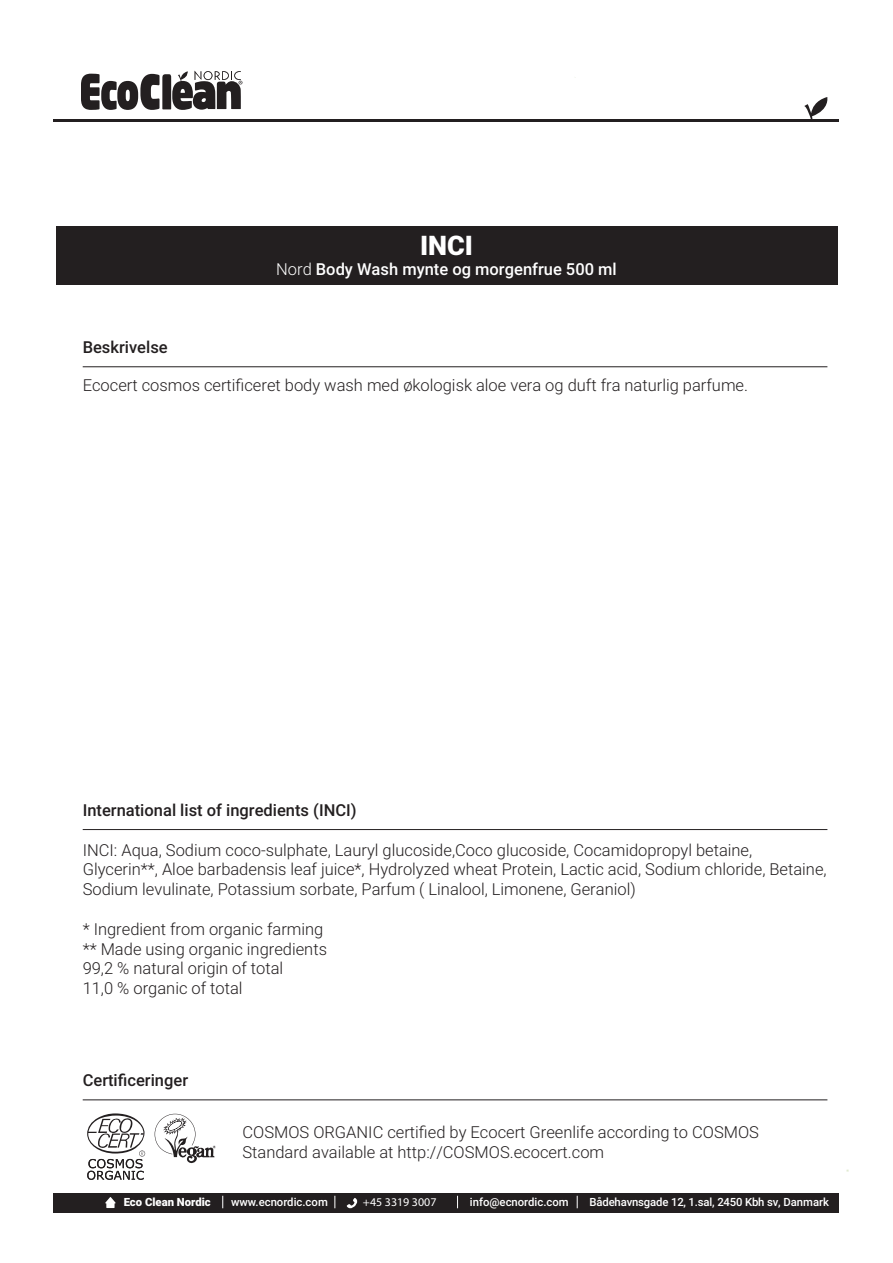
<style>
.page{position:relative;width:893px;height:1263px;background:#fff}
.page>*{position:absolute;margin:0;border:0;box-sizing:border-box;transform-origin:0 0}
.t1{font:900 27px "Roboto";color:#fff}
.t2{font:300 16.5px/19.8px "Roboto";color:#231f20}
.t3{font:500 16.5px "Roboto";color:#231f20}
.t4{font:500 16.5px "Roboto";color:#fff}
.t5{font:11.85px "Myriad Pro";color:#fff}
.t6{font:500 11.25px "Roboto";color:#fff}
.t7{font:900 11.25px "Roboto";color:#fff}
.s1{font-weight:300}
</style>
<div class="page">
<div style="left:56px;top:226px;width:781px;height:59px;background:#231f20"></div>
<hr style="left:83px;top:366px;width:744px;height:1px;background:#231f20">
<hr style="left:83px;top:829px;width:744px;height:1px;background:#231f20">
<hr style="left:83px;top:1099px;width:744px;height:1px;background:#231f20">
<svg style="left:804px;top:97px;width:24px;height:22px"></svg>
<div style="left:54px;top:1193px;width:785px;height:19px;background:#231f20"></div>
<svg style="left:346px;top:1198px;width:12px;height:11px"></svg>
<svg style="left:105px;top:1197px;width:11px;height:11px"></svg>
<svg style="left:222px;top:1196px;width:1px;height:12px"></svg>
<svg style="left:335px;top:1196px;width:1px;height:12px"></svg>
<svg style="left:457px;top:1196px;width:1px;height:12px"></svg>
<svg style="left:577px;top:1196px;width:1px;height:12px"></svg>
<hr style="left:54px;top:119px;width:785px;height:3px;background:#231f20">
<svg style="left:81px;top:71px;width:161px;height:39px"></svg>
<svg style="left:155px;top:1114px;width:61px;height:49px"></svg>
<svg style="left:87px;top:1113px;width:58px;height:67px"></svg>
<h1 class="t1" style="left:420px;top:227px;width:54px">INCI</h1>
<p class="t4" style="left:276px;top:257px;width:342px"><span class="s1">Nord</span> Body Wash mynte og morgenfrue 500 ml</p>
<p class="t3" style="left:83px;top:336px;width:87px">Beskrivelse</p>
<p class="t2" style="left:83px;top:375px;width:667px">Ecocert cosmos certificeret body wash med økologisk aloe vera og duft fra naturlig parfume.</p>
<p class="t3" style="left:83px;top:798px;width:275px">International list of ingredients (INCI)</p>
<p class="t2" style="left:83px;top:839px;width:745px">INCI: Aqua, Sodium coco-sulphate, Lauryl glucoside,Coco glucoside, Cocamidopropyl betaine,<br>Glycerin**, Aloe barbadensis leaf juice*, Hydrolyzed wheat Protein, Lactic acid, Sodium chloride, Betaine,<br>Sodium levulinate, Potassium sorbate, Parfum ( Linalool, Limonene, Geraniol)</p>
<p class="t2" style="left:83px;top:918px;width:246px">* Ingredient from organic farming ** Made using organic ingredients<br>99,2 % natural origin of total<br>11,0 % organic of total</p>
<p class="t3" style="left:83px;top:1068px;width:107px">Certificeringer</p>
<p class="t2" style="left:242px;top:1121px;width:518px">COSMOS ORGANIC certified by Ecocert Greenlife according to COSMOS<br>Standard available at http://COSMOS.ecocert.com</p>
<p class="t7" style="left:124px;top:1194px;width:89px">Eco Clean Nordic</p>
<p class="t6" style="left:231px;top:1194px;width:98px">www.ecnordic.com</p>
<p class="t5" style="left:363px;top:1194px;width:75px">+45 3319 3007</p>
<p class="t6" style="left:470px;top:1194px;width:100px">info@ecnordic.com</p>
<p class="t6" style="left:589px;top:1194px;width:241px">Bådehavnsgade 12, 1.sal, 2450 Kbh sv, Danmark</p>
</div>
